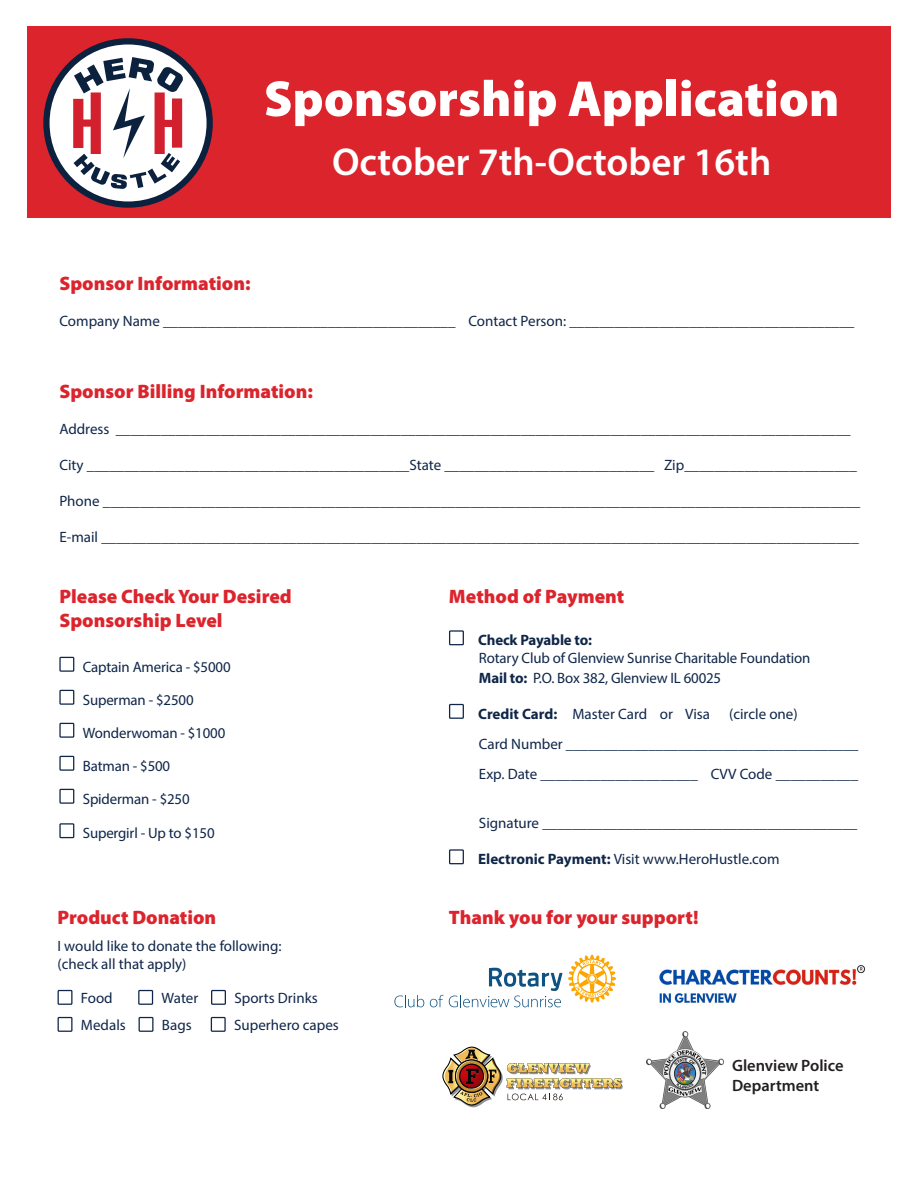
<style>
.page{position:relative;width:918px;height:1188px;background:#fff}
.page>*{position:absolute;margin:0;border:0;box-sizing:border-box;transform-origin:0 0}
.t1{font:900 51px "Myriad Pro";color:#fff}
.t2{font:600 39px "Myriad Pro";color:#fff}
.t3{font:900 19.5px/23.4px "Myriad Pro";color:#dc242d}
.t4{font:600 16.5px/19.5px "Myriad Pro";color:#231f20}
.t5{font:15px/19.5px "Myriad Pro";letter-spacing:-.005em;color:#0f2649}
.t6{font:700 15px "Myriad Pro";letter-spacing:-.01em;color:#0f2649}
.s1{font-weight:700}
</style>
<div class="page">
<div style="left:449px;top:630px;width:15px;height:15px;border:1px solid #0f2649"></div>
<div style="left:449px;top:704px;width:15px;height:15px;border:1px solid #0f2649"></div>
<div style="left:449px;top:849px;width:15px;height:15px;border:1px solid #0f2649"></div>
<div style="left:59px;top:657px;width:15px;height:15px;border:1px solid #0f2649"></div>
<div style="left:59px;top:690px;width:15px;height:15px;border:1px solid #0f2649"></div>
<div style="left:59px;top:723px;width:15px;height:15px;border:1px solid #0f2649"></div>
<div style="left:59px;top:756px;width:15px;height:15px;border:1px solid #0f2649"></div>
<div style="left:59px;top:789px;width:15px;height:15px;border:1px solid #0f2649"></div>
<div style="left:59px;top:823px;width:15px;height:15px;border:1px solid #0f2649"></div>
<div style="left:58px;top:990px;width:15px;height:15px;border:1px solid #0f2649"></div>
<div style="left:138px;top:990px;width:15px;height:15px;border:1px solid #0f2649"></div>
<div style="left:211px;top:990px;width:15px;height:15px;border:1px solid #0f2649"></div>
<div style="left:58px;top:1017px;width:15px;height:15px;border:1px solid #0f2649"></div>
<div style="left:139px;top:1017px;width:15px;height:15px;border:1px solid #0f2649"></div>
<div style="left:211px;top:1017px;width:15px;height:15px;border:1px solid #0f2649"></div>
<div style="left:27px;top:26px;width:864px;height:192px;background:#dc242d"></div>
<svg style="left:46px;top:41px;width:164px;height:164px;background:#d3d7dc"></svg>
<div style="left:43px;top:38px;width:170px;height:170px;border:6px solid #0b213e;border-radius:50%"></div>
<svg style="left:73px;top:57px;width:110px;height:132px;background:#c5acb5"></svg>
<img style="left:442px;top:1046px;width:181px;height:61px">
<svg style="left:568px;top:955px;width:48px;height:48px"></svg>
<svg style="left:394px;top:995px;width:30px;height:12px"></svg>
<svg style="left:430px;top:968px;width:132px;height:39px"></svg>
<img style="left:646px;top:1031px;width:77px;height:77px">
<img style="left:659px;top:965px;width:206px;height:38px">
<p class="t1" style="left:264px;top:65px;width:577px">Sponsorship Application</p>
<p class="t2" style="left:332px;top:137px;width:441px">October 7th-October 16th</p>
<p class="t3" style="left:59px;top:271px;width:193px">Sponsor Information:</p>
<p class="t5" style="left:59px;top:311px;width:797px">Company Name _______________________________________ Contact Person: ______________________________________</p>
<p class="t3" style="left:59px;top:379px;width:255px">Sponsor Billing Information:</p>
<p class="t5" style="left:59px;top:419px;width:793px">Address __________________________________________________________________________________________________</p>
<p class="t5" style="left:59px;top:455px;width:799px">City ___________________________________________State ____________________________ Zip_______________________</p>
<p class="t5" style="left:59px;top:491px;width:802px">Phone _____________________________________________________________________________________________________</p>
<p class="t5" style="left:59px;top:527px;width:801px">E-mail _____________________________________________________________________________________________________</p>
<p class="t3" style="left:59px;top:584px;width:234px">Please Check Your Desired<br>Sponsorship Level</p>
<p class="t5" style="left:83px;top:657px;width:149px">Captain America - $5000</p>
<p class="t5" style="left:83px;top:690px;width:112px">Superman - $2500</p>
<p class="t5" style="left:83px;top:723px;width:144px">Wonderwoman - $1000</p>
<p class="t5" style="left:83px;top:756px;width:89px">Batman - $500</p>
<p class="t5" style="left:83px;top:789px;width:108px">Spiderman - $250</p>
<p class="t5" style="left:83px;top:823px;width:133px">Supergirl - Up to $150</p>
<p class="t3" style="left:58px;top:905px;width:160px">Product Donation</p>
<p class="t5" style="left:58px;top:937px;width:226px;line-height:18px">I would like to donate the following: (check all that apply)</p>
<p class="t5" style="left:81px;top:988px;width:33px">Food</p>
<p class="t5" style="left:162px;top:988px;width:38px">Water</p>
<p class="t5" style="left:234px;top:988px;width:85px">Sports Drinks</p>
<p class="t5" style="left:81px;top:1015px;width:46px">Medals</p>
<p class="t5" style="left:162px;top:1015px;width:31px">Bags</p>
<p class="t5" style="left:234px;top:1015px;width:106px">Superhero capes</p>
<p class="t3" style="left:449px;top:584px;width:177px">Method of Payment</p>
<p class="t6" style="left:478px;top:630px;width:115px">Check Payable to:</p>
<p class="t5" style="left:479px;top:648px;width:333px">Rotary Club of Glenview Sunrise Charitable Foundation<br><span class="s1">Mail to:</span> P.O. Box 382, Glenview IL 60025</p>
<p class="t5" style="left:478px;top:704px;width:233px"><span class="s1">Credit Card:</span> Master Card or Visa</p>
<p class="t5" style="left:729px;top:704px;width:70px">(circle one)</p>
<p class="t5" style="left:479px;top:734px;width:381px">Card Number _______________________________________</p>
<p class="t5" style="left:479px;top:764px;width:381px">Exp. Date _____________________ CVV Code ___________</p>
<p class="t5" style="left:479px;top:813px;width:380px">Signature __________________________________________</p>
<p class="t5" style="left:478px;top:849px;width:303px"><span class="s1">Electronic Payment:</span> Visit www.HeroHustle.com</p>
<p class="t3" style="left:449px;top:905px;width:251px">Thank you for your support!</p>
<p class="t4" style="left:732px;top:1056px;width:113px">Glenview Police<br>Department</p>
</div>
